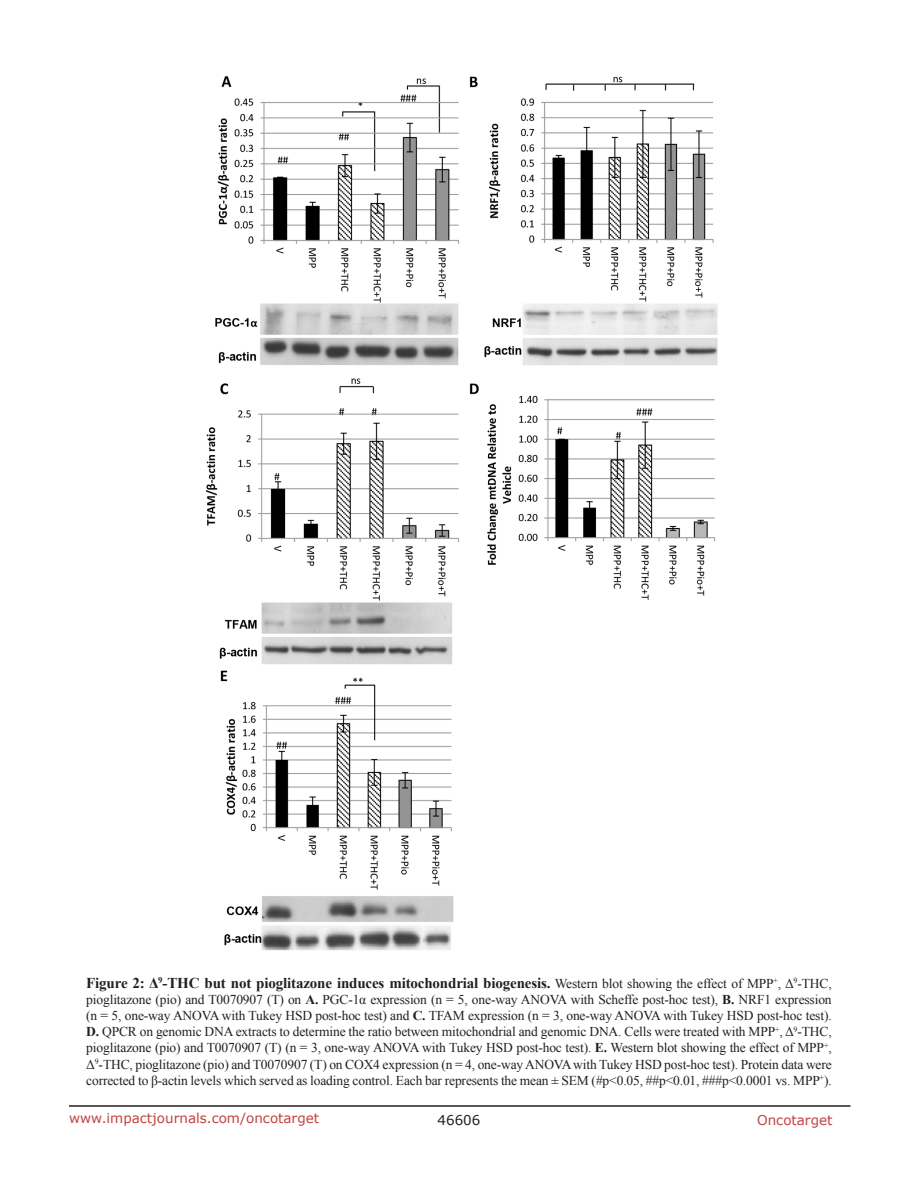
<style>
.page{position:relative;width:918px;height:1188px;background:#fff}
.page>*{position:absolute;margin:0;border:0;box-sizing:border-box;transform-origin:0 0}
.t1{font:700 15px "Times New Roman";letter-spacing:-.01em;color:#231f20}
.t2{font:13.5px/16.2px "Times New Roman";letter-spacing:-.01em;color:#231f20;text-align:justify}
.t3{font:13.5px "Verdana";color:#c24141}
.t4{font:13.5px "Verdana";color:#231f20}
.s1{font-weight:400;font-size:13.5px}
.s2{font-weight:700}
</style>
<div class="page">
<hr style="left:69px;top:1105px;width:781px;height:2px;background:#231f20">
<img style="left:205px;top:76px;width:513px;height:875px">
<p class="t1" style="left:86px;top:972px;width:747px">Figure 2: Δ<sup>9</sup>-THC but not pioglitazone induces mitochondrial biogenesis. <span class="s1">Western blot showing the effect of MPP</span><sup>+</sup><span class="s1">, Δ</span><sup>9</sup><span class="s1">-THC,</span></p>
<p class="t2" style="left:86px;top:991px;width:747px">pioglitazone (pio) and T0070907 (T) on <span class="s2">A.</span> PGC-1α expression (n = 5, one-way ANOVA with Scheffe post-hoc test), <span class="s2">B.</span> NRF1 expression (n = 5, one-way ANOVA with Tukey HSD post-hoc test) and <span class="s2">C.</span> TFAM expression (n = 3, one-way ANOVA with Tukey HSD post-hoc test).<br><span class="s2">D.</span> QPCR on genomic DNA extracts to determine the ratio between mitochondrial and genomic DNA. Cells were treated with MPP<sup>+</sup>, Δ<sup>9</sup>-THC, pioglitazone (pio) and T0070907 (T) (n = 3, one-way ANOVA with Tukey HSD post-hoc test). <span class="s2">E.</span> Western blot showing the effect of MPP<sup>+</sup>, Δ<sup>9</sup>-THC, pioglitazone (pio) and T0070907 (T) on COX4 expression (n = 4, one-way ANOVA with Tukey HSD post-hoc test). Protein data were corrected to β-actin levels which served as loading control. Each bar represents the mean ± SEM (#p&lt;0.05, ##p&lt;0.01, ###p&lt;0.0001 vs. MPP<sup>+</sup>).</p>
<p class="t3" style="left:69px;top:1109px;width:252px">www.impactjournals.com/oncotarget</p>
<p class="t4" style="left:438px;top:1111px;width:44px">46606</p>
<p class="t3" style="left:757px;top:1111px;width:77px">Oncotarget</p>
</div>
